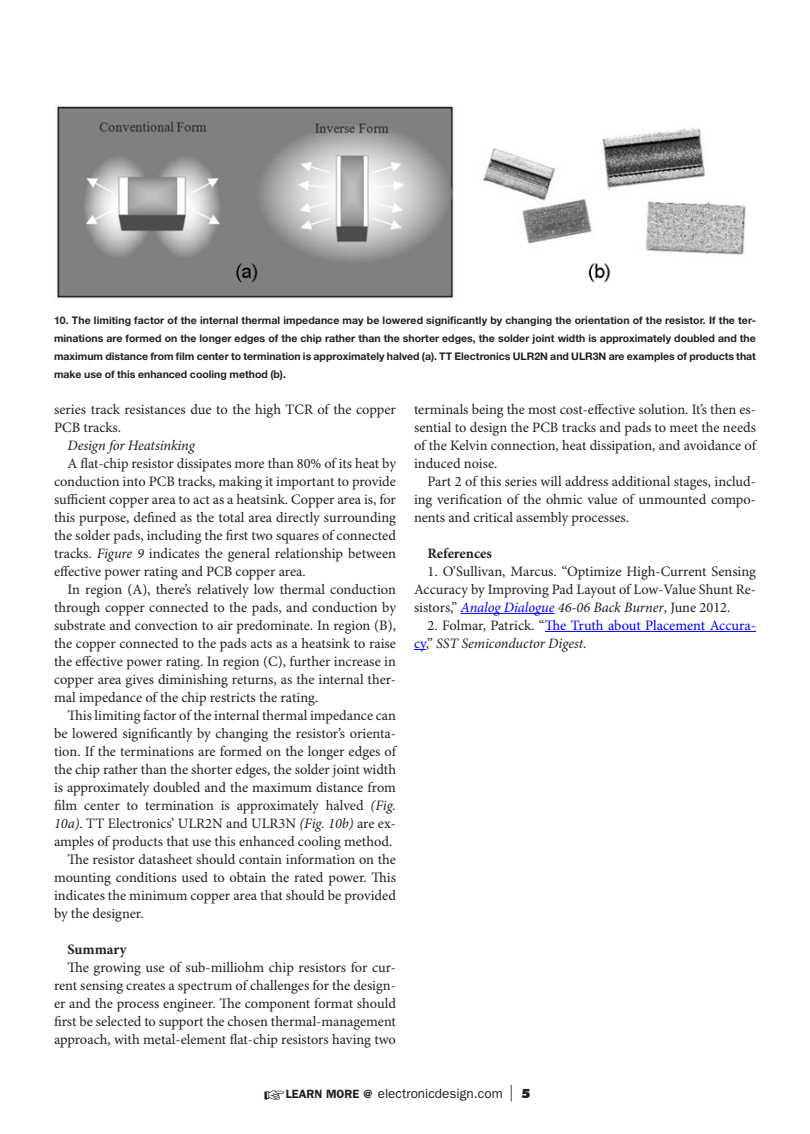
<style>
.page{position:relative;width:810px;height:1134px;background:#fff}
.page>*{position:absolute;margin:0;border:0;box-sizing:border-box;transform-origin:0 0}
.t1{font:14.4px/18px "Minion Pro";color:#231f20;text-align:justify}
.t2{font:14.4px/18px "Minion Pro";color:#00f}
.t3{font:italic 14.4px "Minion Pro";letter-spacing:-.01em;color:#231f20}
.t4{font:700 14.4px "Minion Pro";letter-spacing:-.005em;color:#231f20}
.t5{font:13.5px "ITC Franklin Gothic Std";color:#231f20}
.captions{font:700 10.5px/18px "Helvetica Neue LT Std";color:#231f20;text-align:justify}
.s1{font-style:italic}
.s2{font-style:italic;color:#00f}
.s3{color:#231f20}
.s4{font-style:italic;color:#231f20}
.s5{font-weight:600;font-size:12px}
.s6{font-family:"Futura Std";font-weight:300;font-size:16.5px}
.s7{font-family:"Futura Std";font-weight:800;font-size:12px}
</style>
<div class="page">
<hr style="left:461px;top:613px;width:94px;height:1px;background:#00f">
<hr style="left:545px;top:631px;width:211px;height:1px;background:#00f">
<svg style="left:414px;top:649px;width:12px;height:1px"></svg>
<img style="left:57px;top:106px;width:689px;height:192px">
<p class="captions" style="left:54px;top:311px;width:703px">10. The limiting factor of the internal thermal impedance may be lowered significantly by changing the orientation of the resistor. If the ter&shy;minations are formed on the longer edges of the chip rather than the shorter edges, the solder joint width is approximately doubled and the maximum distance from film center to termination is approximately halved (a). TT Electronics ULR2N and ULR3N are examples of products that make use of this enhanced cooling method (b).</p>
<p class="t1" style="left:54px;top:401px;width:343px">series track resistances due to the high TCR of the copper<br>PCB tracks.</p>
<p class="t3" style="left:68px;top:437px;width:129px">Design for Heatsinking</p>
<p class="t1" style="left:54px;top:455px;width:344px;text-indent:14px">A flat-chip resistor dissipates more than 80% of its heat by conduction into PCB tracks, making it important to provide sufficient copper area to act as a heatsink. Copper area is, for this purpose, defined as the total area directly surrounding the solder pads, including the first two squares of connected tracks. <span class="s1">Figure 9</span> indicates the general relationship between effective power rating and PCB copper area.</p>
<p class="t1" style="left:54px;top:581px;width:344px;text-indent:14px">In region (A), there’s relatively low thermal conduction through copper connected to the pads, and conduction by substrate and convection to air predominate. In region (B), the copper connected to the pads acts as a heatsink to raise the effective power rating. In region (C), further increase in copper area gives diminishing returns, as the internal ther&shy;mal impedance of the chip restricts the rating.</p>
<p class="t1" style="left:54px;top:707px;width:344px;text-indent:14px">This limiting factor of the internal thermal impedance can be lowered significantly by changing the resistor’s orienta&shy;tion. If the terminations are formed on the longer edges of the chip rather than the shorter edges, the solder joint width is approximately doubled and the maximum distance from film center to termination is approximately halved <span class="s1">(Fig.<br>10a)</span>. TT Electronics’ ULR2N and ULR3N <span class="s1">(Fig. 10b)</span> are ex&shy;amples of products that use this enhanced cooling method.</p>
<p class="t1" style="left:54px;top:851px;width:344px;text-indent:14px">The resistor datasheet should contain information on the mounting conditions used to obtain the rated power. This indicates the minimum copper area that should be provided by the designer.</p>
<p class="t4" style="left:68px;top:941px;width:61px">Summary</p>
<p class="t1" style="left:54px;top:959px;width:344px;text-indent:14px">The growing use of sub-milliohm chip resistors for cur&shy;rent sensing creates a spectrum of challenges for the design&shy;er and the process engineer. The component format should first be selected to support the chosen thermal-management approach, with metal-element flat-chip resistors having two</p>
<p class="t1" style="left:414px;top:401px;width:344px">terminals being the most cost-effective solution. It’s then es&shy;sential to design the PCB tracks and pads to meet the needs of the Kelvin connection, heat dissipation, and avoidance of induced noise.</p>
<p class="t1" style="left:414px;top:473px;width:344px;text-indent:14px">Part 2 of this series will address additional stages, includ&shy;ing verification of the ohmic value of unmounted compo&shy;nents and critical assembly processes.</p>
<p class="t4" style="left:428px;top:545px;width:66px">References</p>
<p class="t1" style="left:414px;top:563px;width:344px;text-indent:14px">1. O’Sullivan, Marcus. “Optimize High-Current Sensing Accuracy by Improving Pad Layout of Low-Value Shunt Re&shy;sistors,” <span class="s2">Analog Dialogue</span> <span class="s1">46-06 Back Burner</span>, June 2012.</p>
<p class="t2" style="left:414px;top:617px;width:344px;text-indent:14px"><span class="s3">2. Folmar, Patrick. “</span>The Truth about Placement Accura&shy;cy<span class="s3">,”</span> <span class="s4">SST Semiconductor Digest</span><span class="s3">.</span></p>
<p class="t5" style="left:264px;top:1086px;width:268px">☞<span class="s5">LEARN MORE @</span> electronicdesign.com <span class="s6">|</span> <span class="s7">5</span></p>
</div>
